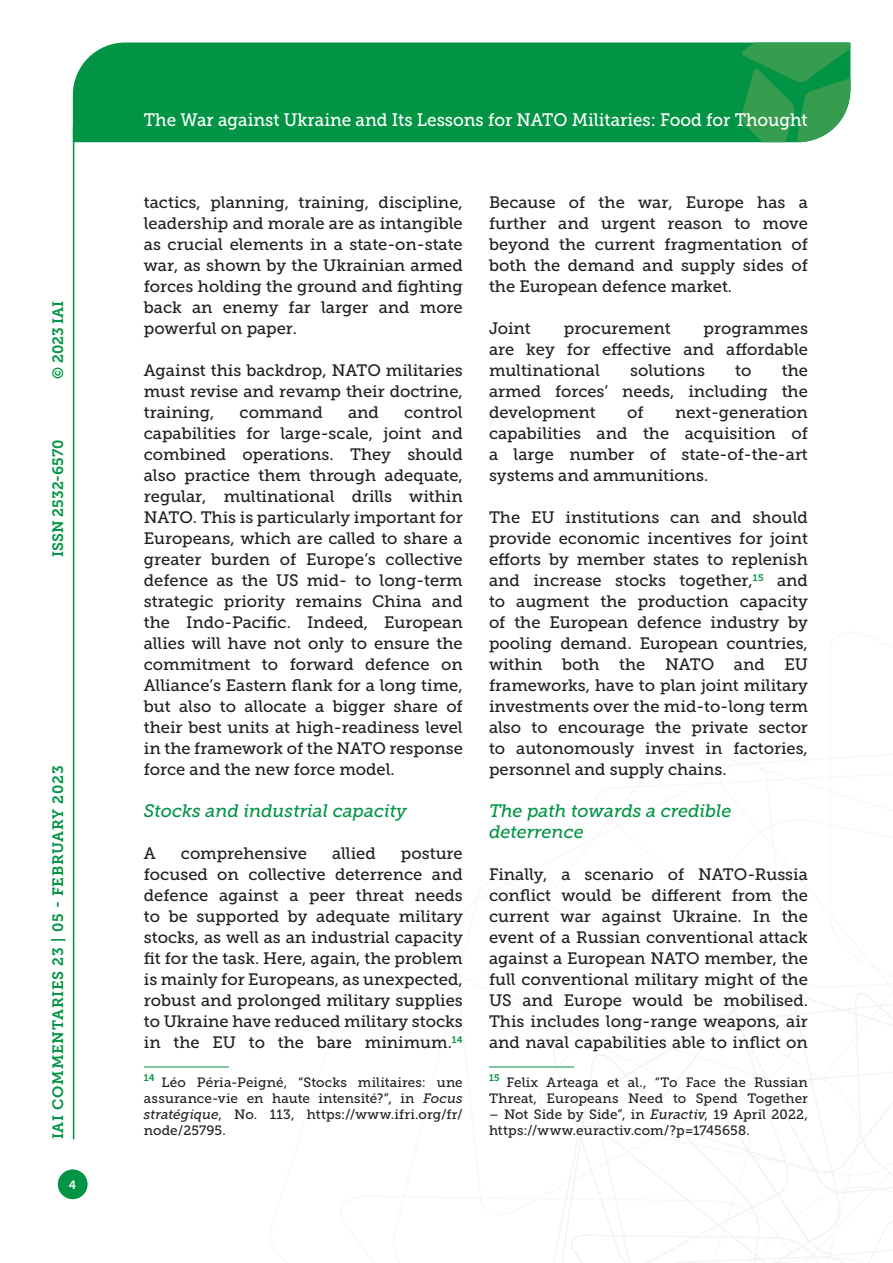
<style>
.page{position:relative;width:893px;height:1263px;background:#fff}
.page>*{position:absolute;margin:0;border:0;box-sizing:border-box;transform-origin:0 0}
.t1{font:18px "Museo Slab 500";color:#fff;scale:.95 1}
.Titolo_paragrafo_2{font:italic 18px/21px "Museo Slab 500";color:#009444}
.Testo{font:16.5px/21px "Museo Slab 500";color:#231f20;text-align:justify}
.t2{font:15px "Museo Slab 700";letter-spacing:.05em;color:#009444}
.t3{font:15px "Museo Slab 700";color:#009444}
.Nota{font:13.5px/16.2px "Museo Slab 500";letter-spacing:.005em;color:#231f20}
.t4{font:12px "Museo Slab 700";color:#fff}
.s1{font-style:italic}
</style>
<div class="page">
<svg style="left:531px;top:960px;width:362px;height:303px"></svg>
<div style="left:73px;top:43px;width:668px;height:99px;background:#009444"></div>
<svg style="left:741px;top:43px;width:109px;height:99px"></svg>
<div style="left:58px;top:1169px;width:30px;height:30px;background:#009444;border-radius:50%"></div>
<hr style="left:73px;top:126px;width:1px;height:1013px;background:#009444">
<hr style="left:144px;top:1067px;width:85px;height:1px;background:#009444">
<hr style="left:489px;top:1067px;width:85px;height:1px;background:#009444">
<p class="t2" style="left:50px;top:379px;width:80px;rotate:-90deg">© 2023 IAI</p>
<p class="t3" style="left:50px;top:557px;width:119px;rotate:-90deg">ISSN 2532-6570</p>
<p class="t2" style="left:50px;top:1139px;width:375px;rotate:-90deg">IAI COMMENTARIES 23 | 05 - FEBRUARY 2023</p>
<p class="t4" style="left:69px;top:1178px;width:9px">4</p>
<p class="t1" style="left:144px;top:110px;width:700px">The War against Ukraine and Its Lessons for NATO Militaries: Food for Thought</p>
<p class="Testo" style="left:144px;top:192px;width:320px">tactics, planning, training, discipline, leadership and morale are as intangible as crucial elements in a state-on-state war, as shown by the Ukrainian armed forces holding the ground and fighting back an enemy far larger and more powerful on paper.</p>
<p class="Testo" style="left:144px;top:360px;width:320px">Against this backdrop, NATO militaries must revise and revamp their doctrine, training,</p>
<p class="Testo" style="left:144px;top:402px;width:320px;text-indent:260px">control capabilities for large-scale, joint and combined operations. They should also practice them through adequate, regular, multinational drills within NATO. This is particularly important for Europeans, which are called to share a greater burden of Europe’s collective defence as the US mid- to long-term strategic priority remains China and the Indo-Pacific. Indeed, European allies will have not only to ensure the commitment to forward defence on Alliance’s Eastern flank for a long time, but also to allocate a bigger share of their best units at high-readiness level in the framework of the NATO response force and the new force model.</p>
<p class="Titolo_paragrafo_2" style="left:144px;top:800px;width:265px">Stocks and industrial capacity</p>
<p class="Testo" style="left:144px;top:843px;width:13px">A</p>
<p class="Testo" style="left:181px;top:843px;width:128px">comprehensive</p>
<p class="Testo" style="left:332px;top:843px;width:45px">allied</p>
<p class="Testo" style="left:240px;top:402px;width:85px">command</p>
<p class="Testo" style="left:348px;top:402px;width:32px">and</p>
<p class="Testo" style="left:144px;top:843px;width:320px;text-indent:257px">posture focused on collective deterrence and defence against a peer threat needs to be supported by adequate military stocks, as well as an industrial capacity fit for the task. Here, again, the problem is mainly for Europeans, as unexpected, robust and prolonged military supplies to Ukraine have reduced military stocks in the EU to the bare minimum.<sup>14</sup></p>
<p class="Nota" style="left:144px;top:1074px;width:320px;text-align:justify"><sup>14</sup> Léo Péria-Peigné, “Stocks militaires: une assurance-vie en haute intensité?”, in <span class="s1">Focus stratégique</span>, No. 113, https://www.ifri.org/fr/ node/25795.</p>
<p class="Testo" style="left:489px;top:192px;width:320px">Because of the war, Europe has a further and urgent reason to move beyond the current fragmentation of both the demand and supply sides of the European defence market.</p>
<p class="Testo" style="left:489px;top:318px;width:43px">Joint</p>
<p class="Testo" style="left:564px;top:318px;width:108px">procurement</p>
<p class="Testo" style="left:489px;top:318px;width:320px;text-indent:215px">programmes are key for effective and affordable multinational</p>
<p class="Testo" style="left:489px;top:360px;width:320px;text-indent:293px">the armed forces’ needs, including the development</p>
<p class="Testo" style="left:630px;top:360px;width:76px">solutions</p>
<p class="Testo" style="left:735px;top:360px;width:18px">to</p>
<p class="Testo" style="left:627px;top:402px;width:18px">of</p>
<p class="Testo" style="left:489px;top:402px;width:320px;text-indent:186px">next-generation capabilities and the acquisition of a large number of state-of-the-art systems and ammunitions.</p>
<p class="Testo" style="left:489px;top:507px;width:320px">The EU institutions can and should provide economic incentives for joint efforts by member states to replenish and increase stocks together,<sup>15</sup> and to augment the production capacity of the European defence industry by pooling demand. European countries, within both the NATO and EU frameworks, have to plan joint military investments over the mid-to-long term also to encourage the private sector to autonomously invest in factories, personnel and supply chains.</p>
<p class="Titolo_paragrafo_2" style="left:489px;top:800px;width:244px">The path towards a credible deterrence</p>
<p class="Testo" style="left:489px;top:864px;width:320px">Finally, a scenario of NATO-Russia conflict would be different from the current war against Ukraine. In the event of a Russian conventional attack against a European NATO member, the full conventional military might of the US and Europe would be mobilised.<br>This includes long-range weapons, air and naval capabilities able to inflict on</p>
<p class="Nota" style="left:489px;top:1074px;width:320px"><sup>15</sup> Felix Arteaga et al., “To Face the Russian<br>Threat, Europeans Need to Spend Together</p>
<p class="Nota" style="left:489px;top:1106px;width:320px">– Not Side by Side”, in <span class="s1">Euractiv</span>, 19 April 2022, https://www.euractiv.com/?p=1745658.</p>
</div>
